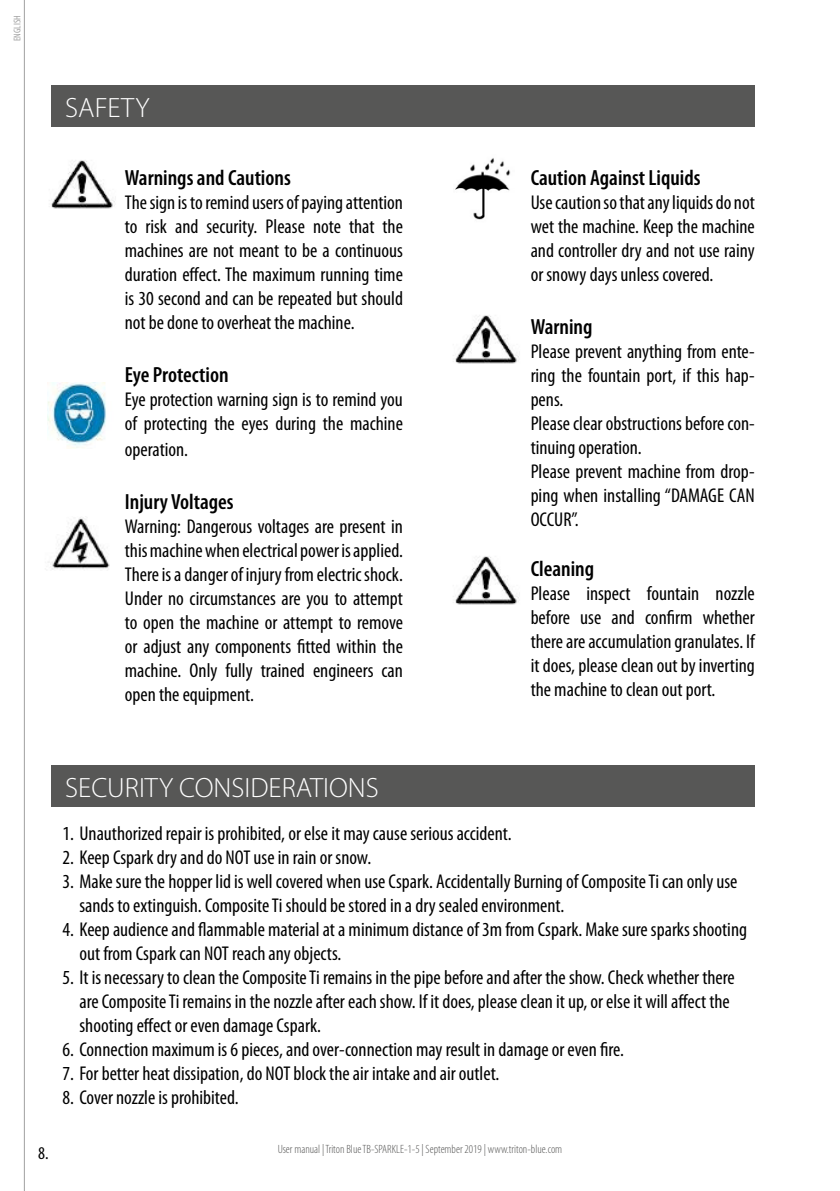
<style>
.page{position:relative;width:840px;height:1191px;background:#fff}
.page>*{position:absolute;margin:0;border:0;box-sizing:border-box;transform-origin:0 0}
.t1{font:300 28px "Myriad Pro";color:#fff}
.t2{font:600 condensed 22px "Myriad Pro";color:#000}
.t3{font:condensed 20px/24px "Myriad Pro";color:#000}
.t4{font:condensed 18px "Myriad Pro";color:#000}
.t5{font:300 condensed 12px "Myriad Pro";color:#575756}
.t6{font:condensed 9.8px "Myriad Pro";color:#a1a1a1}
</style>
<div class="page">
<hr style="left:24px;top:0;width:1px;height:1191px;background:#a1a1a1">
<img style="left:455px;top:158px;width:56px;height:62px">
<img style="left:453px;top:315px;width:66px;height:49px">
<img style="left:453px;top:556px;width:66px;height:49px">
<div style="left:51px;top:86px;width:703px;height:41px;background:#575756"></div>
<img style="left:49px;top:160px;width:66px;height:49px">
<img style="left:48px;top:382px;width:58px;height:66px">
<img style="left:48px;top:517px;width:62px;height:53px">
<div style="left:51px;top:765px;width:703px;height:42px;background:#575756"></div>
<p class="t6" style="left:12px;top:41px;width:27px;rotate:-90deg">english</p>
<h1 class="t1" style="left:65px;top:92px;width:86px">SAFETY</h1>
<p class="t2" style="left:125px;top:166px;width:167px">Warnings and Cautions</p>
<p class="t3" style="left:125px;top:191px;width:279px;text-align:justify">The sign is to remind users of paying attention to risk and security. Please note that the machines are not meant to be a continuous duration effect. The maximum running time is 30 second and can be repeated but should not be done to overheat the machine.</p>
<p class="t2" style="left:125px;top:362px;width:105px">Eye Protection</p>
<p class="t3" style="left:125px;top:387px;width:279px">Eye protection warning sign is to remind you of protecting the eyes during the machine</p>
<p class="t3" style="left:125px;top:438px;width:65px">operation.</p>
<p class="t2" style="left:125px;top:490px;width:110px">Injury Voltages</p>
<p class="t3" style="left:125px;top:515px;width:279px;text-align:justify">Warning: Dangerous voltages are present in this machine when electrical power is applied.<br>There is a danger of injury from electric shock.<br>Under no circumstances are you to attempt to open the machine or attempt to remove or adjust any components fitted within the machine. Only fully trained engineers can open the equipment.</p>
<p class="t2" style="left:530px;top:166px;width:171px">Caution Against Liquids</p>
<p class="t3" style="left:530px;top:191px;width:225px;text-align:justify">Use caution so that any liquids do not wet the machine. Keep the machine and controller dry and not use rainy or snowy days unless covered.</p>
<p class="t2" style="left:530px;top:314px;width:63px">Warning</p>
<p class="t3" style="left:530px;top:339px;width:225px">Please prevent anything from ente&shy;ring the fountain port, if this hap&shy;pens.<br>Please clear obstructions before con&shy;tinuing operation.<br>Please prevent machine from drop&shy;ping when installing “DAMAGE CAN<br>OCCUR”.</p>
<p class="t2" style="left:530px;top:557px;width:65px">Cleaning</p>
<p class="t3" style="left:530px;top:582px;width:225px;text-align:justify">Please inspect fountain nozzle before use and confirm whether there are accumulation granulates. If it does, please clean out by inverting the machine to clean out port.</p>
<p class="t4" style="left:38px;top:1143px;width:12px">8.</p>
<h1 class="t1" style="left:65px;top:772px;width:315px">SECURITY CONSIDERATIONS</h1>
<p class="t3" style="left:62px;top:822px;width:450px">1. Unauthorized repair is prohibited, or else it may cause serious accident.</p>
<p class="t3" style="left:62px;top:846px;width:310px">2. Keep Cspark dry and do NOT use in rain or snow.</p>
<p class="t3" style="left:79px;top:870px;width:659px;text-indent:-17px">3. Make sure the hopper lid is well covered when use Cspark. Accidentally Burning of Composite Ti can only use sands to extinguish. Composite Ti should be stored in a dry sealed environment.</p>
<p class="t3" style="left:79px;top:918px;width:668px;text-indent:-17px">4. Keep audience and flammable material at a minimum distance of 3m from Cspark. Make sure sparks shooting out from Cspark can NOT reach any objects.</p>
<p class="t3" style="left:79px;top:966px;width:656px;text-indent:-17px">5. It is necessary to clean the Composite Ti remains in the pipe before and after the show. Check whether there are Composite Ti remains in the nozzle after each show. If it does, please clean it up, or else it will affect the shooting effect or even damage Cspark.</p>
<p class="t3" style="left:62px;top:1038px;width:563px">6. Connection maximum is 6 pieces, and over-connection may result in damage or even fire.</p>
<p class="t3" style="left:62px;top:1062px;width:438px">7. For better heat dissipation, do NOT block the air intake and air outlet.</p>
<p class="t3" style="left:62px;top:1086px;width:178px">8. Cover nozzle is prohibited.</p>
<p class="t5" style="left:277px;top:1142px;width:286px">User manual | Triton Blue TB-SPARKLE-1-5 | September 2019 | www.triton-blue.com</p>
</div>
